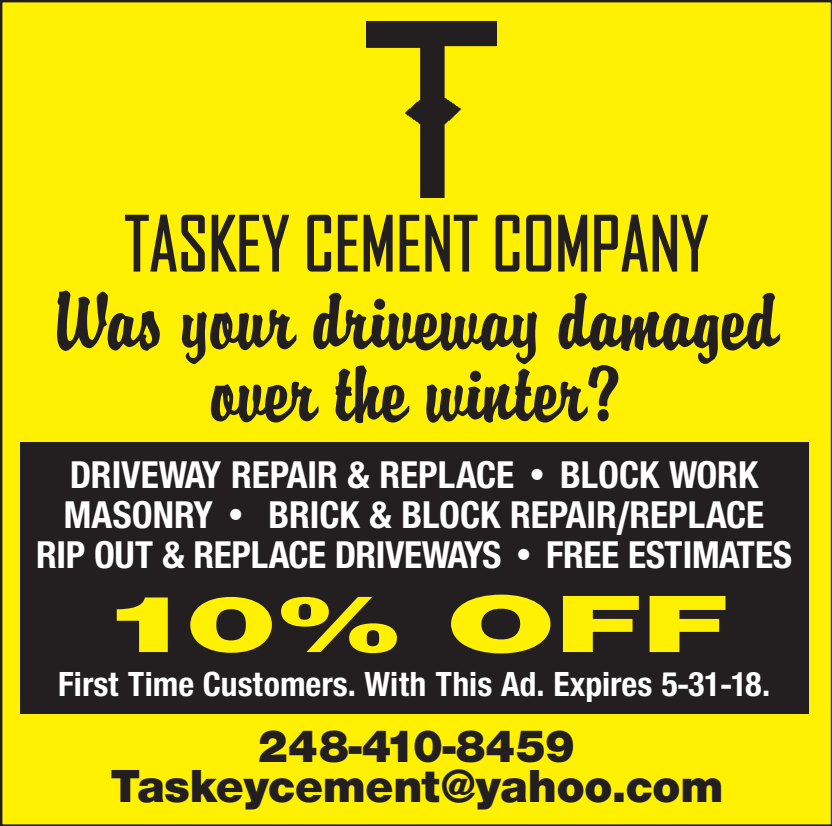
<style>
.page{position:relative;width:832px;height:826px;background:#fff101}
.page>*{position:absolute;margin:0;border:0;box-sizing:border-box;transform-origin:0 0}
.t1{font:900 84px "Sans";color:#fff101;scale:1.75 1}
.t2{font:72px/72px "Briquet";color:#231f20;text-align:center}
.t3{font:72px "Agency FB";color:#231f20}
.t4{font:900 48px/40px "Sans";color:#231f20;text-align:center}
.t5{font:700 condensed 40px/40px "Sans";color:#fff;text-align:center}
.t6{font:700 condensed 36px "Sans";color:#fff}
</style>
<div class="page">
<img style="left:367px;top:21px;width:129px;height:176px">
<svg style="left:124px;top:213px;width:166px;height:60px;background:#ccc107"></svg>
<svg style="left:306px;top:203px;width:172px;height:70px;background:#d0c407"></svg>
<svg style="left:494px;top:203px;width:215px;height:70px;background:#cfc407"></svg>
<div style="left:20px;top:442px;width:788px;height:272px;background:#231f20"></div>
<h2 class="t3" style="left:124px;top:200px;width:585px">TASKEY CEMENT COMPANY</h2>
<h2 class="t2" style="left:54px;top:286px;width:725px">Was your driveway damaged over the winter?</h2>
<p class="t5" style="left:36px;top:454px;width:757px">DRIVEWAY REPAIR &amp; REPLACE • BLOCK WORK<br>MASONRY • BRICK &amp; BLOCK REPAIR/REPLACE<br>RIP OUT &amp; REPLACE DRIVEWAYS • FREE ESTIMATES</p>
<h1 class="t1" style="left:100px;top:573px;width:360px">10% OFF</h1>
<p class="t6" style="left:58px;top:663px;width:713px">First Time Customers. With This Ad. Expires 5-31-18.</p>
<p class="t4" style="left:110px;top:725px;width:615px">248-410-8459<br>Taskeycement@yahoo.com</p>
</div>
